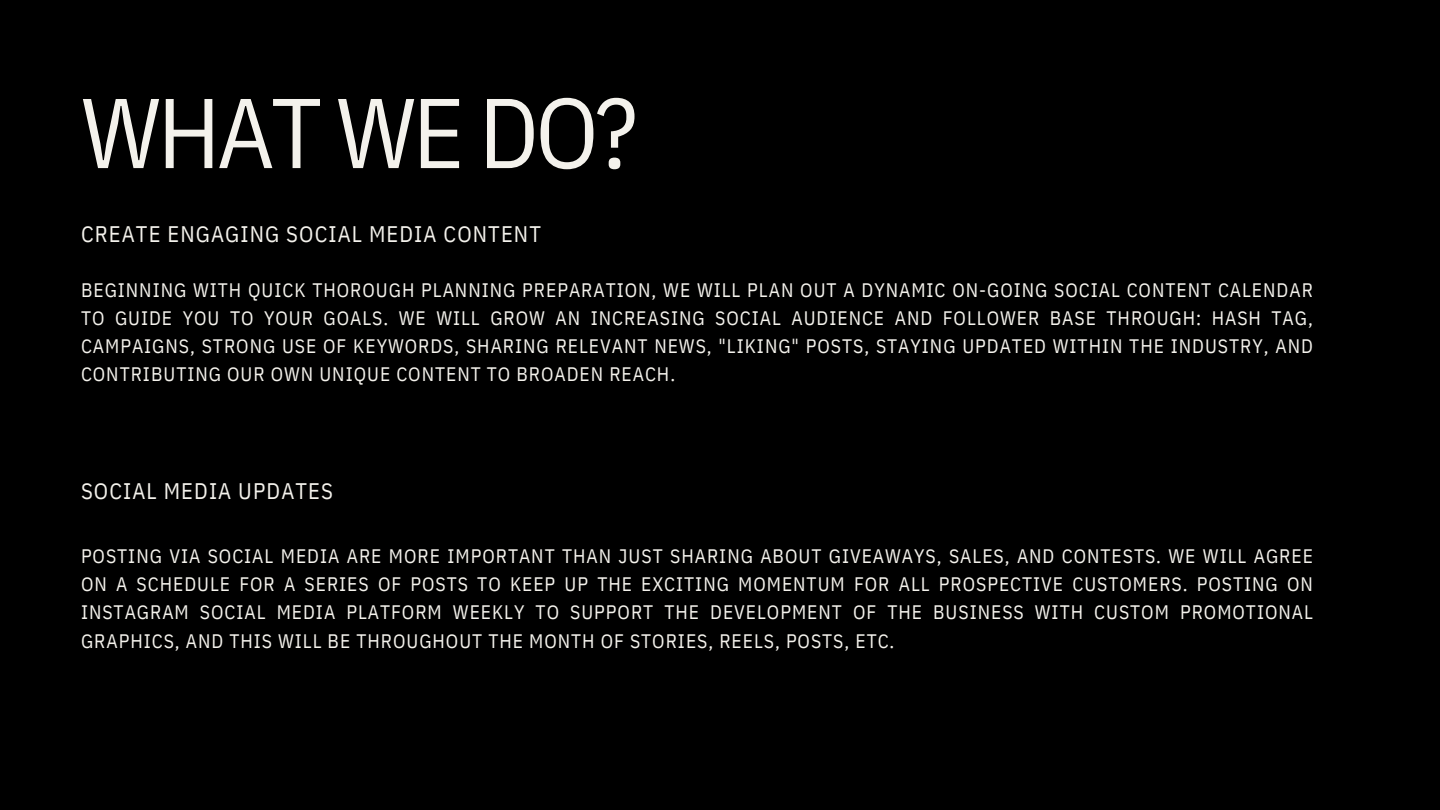
<style>
.page{position:relative;width:1440px;height:810px;background:#000}
.page>*{position:absolute;margin:0;border:0;box-sizing:border-box;transform-origin:0 0}
.t1{font:99px "IBM Plex Sans Cond";letter-spacing:-.035em;color:#f4f2ec}
.t2{font:22.5px "IBM Plex Sans Cond";letter-spacing:.05em;color:#f4f2ec}
.t3{font:19.5px/28.2px "IBM Plex Sans Cond";letter-spacing:.05em;color:#f4f2ec;text-align:justify}
</style>
<div class="page">
<h1 class="t1" style="left:81px;top:67px;width:558px">WHAT WE DO?</h1>
<p class="t2" style="left:81px;top:219px;width:462px">CREATE ENGAGING SOCIAL MEDIA CONTENT</p>
<h2 class="t3" style="left:81px;top:275px;width:1233px">BEGINNING WITH QUICK THOROUGH PLANNING PREPARATION, WE WILL PLAN OUT A DYNAMIC ON-GOING SOCIAL CONTENT CALENDAR TO GUIDE YOU TO YOUR GOALS. WE WILL GROW AN INCREASING SOCIAL AUDIENCE AND FOLLOWER BASE THROUGH: HASH TAG, CAMPAIGNS, STRONG USE OF KEYWORDS, SHARING RELEVANT NEWS, "LIKING" POSTS, STAYING UPDATED WITHIN THE INDUSTRY, AND CONTRIBUTING OUR OWN UNIQUE CONTENT TO BROADEN REACH.</h2>
<p class="t2" style="left:81px;top:476px;width:254px">SOCIAL MEDIA UPDATES</p>
<h2 class="t3" style="left:81px;top:542px;width:1233px">POSTING VIA SOCIAL MEDIA ARE MORE IMPORTANT THAN JUST SHARING ABOUT GIVEAWAYS, SALES, AND CONTESTS. WE WILL AGREE ON A SCHEDULE FOR A SERIES OF POSTS TO KEEP UP THE EXCITING MOMENTUM FOR ALL PROSPECTIVE CUSTOMERS. POSTING ON INSTAGRAM SOCIAL MEDIA PLATFORM WEEKLY TO SUPPORT THE DEVELOPMENT OF THE BUSINESS WITH CUSTOM PROMOTIONAL GRAPHICS, AND THIS WILL BE THROUGHOUT THE MONTH OF STORIES, REELS, POSTS, ETC.</h2>
</div>
